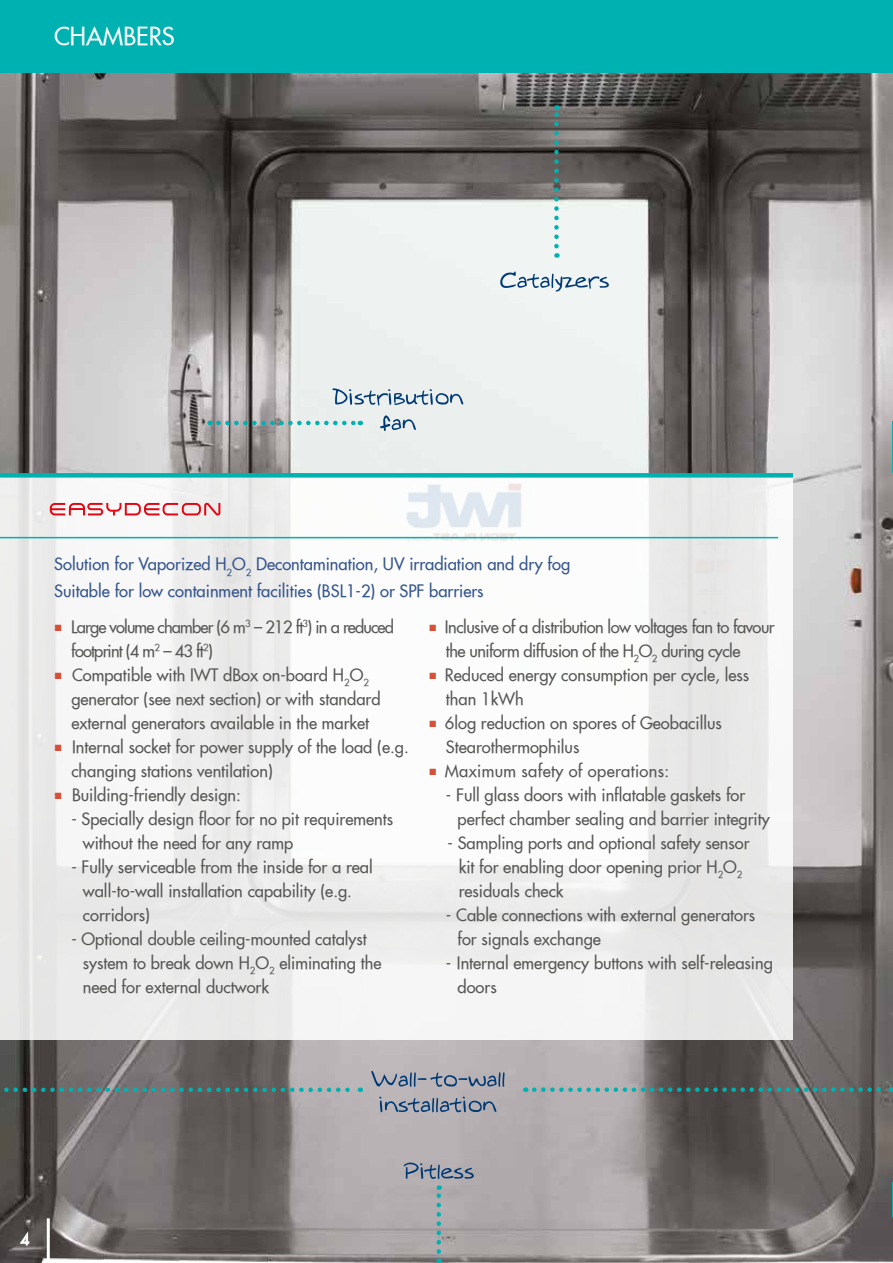
<style>
.page{position:relative;width:893px;height:1263px;background:#fff}
.page>*{position:absolute;margin:0;border:0;box-sizing:border-box;transform-origin:0 0}
.t1{font:24px "Futura Extended";color:#fff}
.t2{font:16.5px/24px "Futura Extended";color:#575756}
.t3{font:16.5px/27px "Futura Extended";color:#35558d}
.t4{font:16.5px/24px "Futura Extended";letter-spacing:-.03em;color:#575756}
.t5{font:16.5px/24px "Futura Extended";letter-spacing:-.05em;color:#575756}
.t6{font:16.5px "Futura Extended";letter-spacing:.02em;color:#575756}
.t7{font:15px "Futura Extended";color:#fff}
.s1{font-family:"Book Antiqua";font-size:13.5px;color:#d74f38}
</style>
<div class="page">
<img style="left:0;top:72px;width:892px;height:1191px">
<svg style="left:20px;top:1230px;width:10px;height:15px"></svg>
<hr style="left:47px;top:1218px;width:3px;height:45px;background:#fff">
<div style="left:0;top:0;width:893px;height:72px;background:#00b1b1"></div>
<svg style="left:0;top:478px;width:793px;height:562px;fill:#f1f1f1"></svg>
<div style="left:0;top:473px;width:793px;height:5px;background:#00b1b1"></div>
<svg style="left:50px;top:503px;width:170px;height:13px"></svg>
<hr style="left:0;top:537px;width:778px;height:1px;background:#00b1b1">
<svg style="left:500px;top:272px;width:109px;height:20px"></svg>
<svg style="left:404px;top:1162px;width:70px;height:17px"></svg>
<svg style="left:371px;top:1071px;width:133px;height:16px;background:#9199a8"></svg>
<svg style="left:379px;top:1096px;width:117px;height:16px;background:#8a94a4"></svg>
<svg style="left:534px;top:1087px;width:358px;height:5px;background:#4f8888"></svg>
<svg style="left:0;top:1087px;width:361px;height:5px;background:#4e8585"></svg>
<svg style="left:554px;top:105px;width:5px;height:141px"></svg>
<svg style="left:436px;top:1185px;width:5px;height:66px"></svg>
<svg style="left:218px;top:421px;width:143px;height:4px"></svg>
<svg style="left:332px;top:388px;width:131px;height:17px;background:#b3c4d1"></svg>
<svg style="left:380px;top:415px;width:36px;height:16px"></svg>
<hr style="left:892px;top:421px;width:1px;height:51px;background:#00b1b1">
<hr style="left:892px;top:1182px;width:1px;height:34px;background:#00b1b1">
<h1 class="t1" style="left:54px;top:21px;width:122px">CHAMBERS</h1>
<p class="t3" style="left:54px;top:550px;width:517px">Solution for Vaporized H<sub>2</sub>O<sub>2</sub> Decontamination, UV irradiation and dry fog<br>Suitable for low containment facilities (BSL1-2) or SPF barriers</p>
<p class="t5" style="left:71px;top:615px;width:324px;text-indent:-17px"><span class="s1">■</span> Large volume chamber (6 m<sup>3</sup> – 212 ft<sup>3</sup>) in a reduced footprint (4 m<sup>2</sup> – 43 ft<sup>2</sup>)</p>
<p class="t2" style="left:71px;top:663px;width:311px;text-indent:-17px"><span class="s1">■</span> Compatible with IWT dBox on-board H<sub>2</sub>O<sub>2 </sub>generator (see next section) or with standard external generators available in the market</p>
<p class="t2" style="left:71px;top:735px;width:339px;text-indent:-17px"><span class="s1">■</span> Internal socket for power supply of the load (e.g. changing stations ventilation)</p>
<p class="t2" style="left:54px;top:783px;width:188px"><span class="s1">■</span> Building-friendly design:</p>
<p class="t2" style="left:83px;top:807px;width:312px;text-indent:-12px">- Specially design floor for no pit requirements without the need for any ramp</p>
<p class="t2" style="left:83px;top:855px;width:291px;text-indent:-12px">- Fully serviceable from the inside for a real wall-to-wall installation capability (e.g. corridors)</p>
<p class="t2" style="left:83px;top:927px;width:300px;text-indent:-12px">- Optional double ceiling-mounted catalyst system to break down H<sub>2</sub>O<sub>2</sub> eliminating the need for external ductwork</p>
<p class="t4" style="left:446px;top:615px;width:330px;text-indent:-17px"><span class="s1">■</span> Inclusive of a distribution low voltages fan to favour the uniform diffusion of the H<sub>2</sub>O<sub>2</sub> during cycle</p>
<p class="t2" style="left:446px;top:663px;width:305px;text-indent:-17px"><span class="s1">■</span> Reduced energy consumption per cycle, less than 1kWh</p>
<p class="t2" style="left:446px;top:711px;width:277px;text-indent:-17px"><span class="s1">■</span> 6log reduction on spores of Geobacillus<br>Stearothermophilus</p>
<p class="t6" style="left:429px;top:760px;width:242px"><span class="s1">■</span> Maximum safety of operations:</p>
<p class="t2" style="left:458px;top:783px;width:314px;text-indent:-12px">- Full glass doors with inflatable gaskets for perfect chamber sealing and barrier integrity</p>
<p class="t2" style="left:459px;top:831px;width:292px;text-indent:-11px">- Sampling ports and optional safety sensor kit for enabling door opening prior H<sub>2</sub>O<sub>2 </sub>residuals check</p>
<p class="t2" style="left:458px;top:903px;width:299px;text-indent:-12px">- Cable connections with external generators for signals exchange</p>
<p class="t2" style="left:458px;top:951px;width:317px;text-indent:-12px">- Internal emergency buttons with self-releasing doors</p>
<p class="t7" style="left:21px;top:1229px;width:10px">4</p>
</div>
